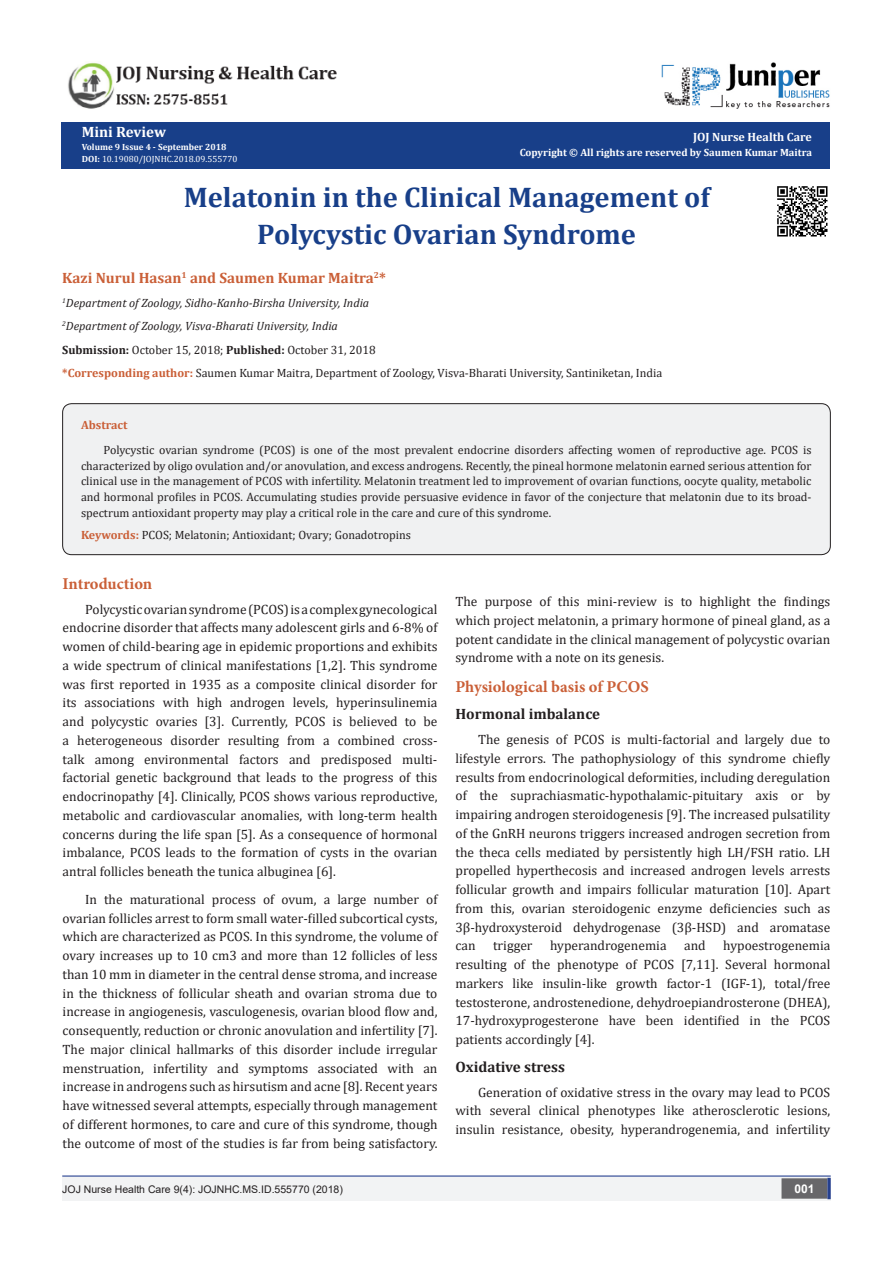
<style>
.page{position:relative;width:893px;height:1263px;background:#fff}
.page>*{position:absolute;margin:0;border:0;box-sizing:border-box;transform-origin:0 0}
.t1{font:700 28.5px "Cambria";color:#183f89}
.t2{font:700 16.5px "Minion Pro";color:#ca5f37}
.t3{font:700 15px "Cambria";color:#ca5f37}
.t4{font:700 15px "Cambria";color:#231f20}
.t5{font:700 15px "Cambria";color:#fff}
.t6{font:13.5px/18.8px "Cambria";color:#231f20;text-align:justify}
.t7{font:12px/15.8px "Cambria";color:#231f20;text-align:justify}
.t8{font:italic 12px "Cambria";color:#231f20}
.t9{font:700 12px "Cambria";color:#fff}
.t10{font:700 12px "Cambria";color:#ca5f37}
.t11{font:700 12px "Arial";color:#fff}
.t12{font:700 10.5px "Cambria";color:#fff}
.t13{font:10.5px "Arial";color:#231f20}
.t14{font:9px "Cambria";color:#fff}
.t15{font:700 9px "Cambria";color:#fff}
.s1{font-weight:700}
.s2{font-weight:700;color:#ca5f37}
</style>
<div class="page">
<hr style="left:62px;top:1175px;width:769px;height:1px;background:#253f8e">
<div style="left:62px;top:1177px;width:494px;height:24px;background:#f2f3f4"></div>
<div style="left:503px;top:1177px;width:328px;height:24px;background:#f2f3f4"></div>
<div style="left:782px;top:1179px;width:45px;height:19px;background:#68676a"></div>
<div style="left:781px;top:1178px;width:46px;height:21px;border:2px solid #68676a"></div>
<svg style="left:827px;top:1178px;width:4px;height:21px"></svg>
<img style="left:662px;top:62px;width:168px;height:47px">
<img style="left:68px;top:62px;width:269px;height:47px">
<div style="left:62px;top:122px;width:768px;height:47px;background:#183f89"></div>
<div style="left:63px;top:404px;width:767px;height:151px;background:#f0f1f2;border-radius:9px"></div>
<div style="left:62px;top:403px;width:769px;height:152px;border:1px solid #231f20;border-radius:9px"></div>
<img style="left:777px;top:186px;width:51px;height:51px">
<p class="t5" style="left:82px;top:122px;width:86px">Mini Review</p>
<p class="t15" style="left:82px;top:140px;width:146px">Volume 9 Issue 4 - September 2018</p>
<p class="t14" style="left:82px;top:154px;width:157px"><span class="s1">DOI:</span> 10.19080/JOJNHC.2018.09.555770</p>
<p class="t9" style="left:693px;top:128px;width:120px">JOJ Nurse Health Care</p>
<p class="t12" style="left:520px;top:145px;width:294px">Copyright © All rights are reserved by Saumen Kumar Maitra</p>
<p class="t1" style="left:184px;top:177px;width:527px">Melatonin in the Clinical Management of</p>
<p class="t1" style="left:257px;top:214px;width:380px">Polycystic Ovarian Syndrome</p>
<p class="t3" style="left:62px;top:268px;width:325px">Kazi Nurul Hasan<sup>1</sup> and Saumen Kumar Maitra<sup>2</sup>*</p>
<p class="t8" style="left:62px;top:294px;width:308px"><sup>1</sup>Department of Zoology, Sidho-Kanho-Birsha University, India</p>
<p class="t8" style="left:62px;top:318px;width:277px"><sup>2</sup>Department of Zoology, Visva-Bharati University, India</p>
<p class="t7" style="left:62px;top:341px;width:315px"><span class="s1">Submission:</span> October 15, 2018; <span class="s1">Published:</span> October 31, 2018</p>
<p class="t7" style="left:62px;top:365px;width:601px"><span class="s2">*Corresponding author:</span> Saumen Kumar Maitra, Department of Zoology, Visva-Bharati University, Santiniketan, India</p>
<p class="t10" style="left:81px;top:417px;width:48px">Abstract</p>
<p class="t7" style="left:81px;top:442px;width:732px;text-indent:22px">Polycystic ovarian syndrome (PCOS) is one of the most prevalent endocrine disorders affecting women of reproductive age. PCOS is characterized by oligo ovulation and/or anovulation, and excess androgens. Recently, the pineal hormone melatonin earned serious attention for clinical use in the management of PCOS with infertility. Melatonin treatment led to improvement of ovarian functions, oocyte quality, metabolic and hormonal profiles in PCOS. Accumulating studies provide persuasive evidence in favor of the conjecture that melatonin due to its broad&shy;spectrum antioxidant property may play a critical role in the care and cure of this syndrome.</p>
<p class="t7" style="left:81px;top:527px;width:332px"><span class="s2">Keywords:</span> PCOS; Melatonin; Antioxidant; Ovary; Gonadotropins</p>
<p class="t2" style="left:63px;top:572px;width:91px">Introduction</p>
<p class="t6" style="left:63px;top:600px;width:376px;text-indent:22px">Polycystic ovarian syndrome (PCOS) is a complex gynecological endocrine disorder that affects many adolescent girls and 6-8% of women of child-bearing age in epidemic proportions and exhibits a wide spectrum of clinical manifestations [1,2]. This syndrome was first reported in 1935 as a composite clinical disorder for its associations with high androgen levels, hyperinsulinemia and polycystic ovaries [3]. Currently, PCOS is believed to be a heterogeneous disorder resulting from a combined cross&shy;talk among environmental factors and predisposed multi&shy;factorial genetic background that leads to the progress of this endocrinopathy [4]. Clinically, PCOS shows various reproductive, metabolic and cardiovascular anomalies, with long-term health concerns during the life span [5]. As a consequence of hormonal imbalance, PCOS leads to the formation of cysts in the ovarian antral follicles beneath the tunica albuginea [6].</p>
<p class="t6" style="left:63px;top:890px;width:376px;text-indent:22px">In the maturational process of ovum, a large number of ovarian follicles arrest to form small water-filled subcortical cysts, which are characterized as PCOS. In this syndrome, the volume of ovary increases up to 10 cm3 and more than 12 follicles of less than 10 mm in diameter in the central dense stroma, and increase in the thickness of follicular sheath and ovarian stroma due to increase in angiogenesis, vasculogenesis, ovarian blood flow and, consequently, reduction or chronic anovulation and infertility [7].<br>The major clinical hallmarks of this disorder include irregular menstruation, infertility and symptoms associated with an increase in androgens such as hirsutism and acne [8]. Recent years have witnessed several attempts, especially through management of different hormones, to care and cure of this syndrome, though the outcome of most of the studies is far from being satisfactory.</p>
<p class="t6" style="left:455px;top:592px;width:376px">The purpose of this mini-review is to highlight the findings which project melatonin, a primary hormone of pineal gland, as a potent candidate in the clinical management of polycystic ovarian syndrome with a note on its genesis.</p>
<p class="t2" style="left:455px;top:675px;width:195px">Physiological basis of PCOS</p>
<p class="t4" style="left:455px;top:704px;width:146px">Hormonal imbalance</p>
<p class="t6" style="left:455px;top:730px;width:376px;text-indent:22px">The genesis of PCOS is multi-factorial and largely due to lifestyle errors. The pathophysiology of this syndrome chiefly results from endocrinological deformities, including deregulation of the suprachiasmatic-hypothalamic-pituitary axis or by impairing androgen steroidogenesis [9]. The increased pulsatility of the GnRH neurons triggers increased androgen secretion from the theca cells mediated by persistently high LH/FSH ratio. LH propelled hyperthecosis and increased androgen levels arrests follicular growth and impairs follicular maturation [10]. Apart from this, ovarian steroidogenic enzyme deficiencies such as 3β-hydroxysteroid dehydrogenase (3β-HSD) and aromatase can</p>
<p class="t6" style="left:455px;top:936px;width:376px;text-indent:268px">hypoestrogenemia resulting of the phenotype of PCOS [7,11]. Several hormonal markers like insulin-like growth factor-1 (IGF-1), total/free testosterone, androstenedione, dehydroepiandrosterone (DHEA), 17-hydroxyprogesterone have been identified in the PCOS patients accordingly [4].</p>
<p class="t4" style="left:455px;top:1056px;width:111px">Oxidative stress</p>
<p class="t6" style="left:455px;top:1083px;width:376px;text-indent:22px">Generation of oxidative stress in the ovary may lead to PCOS with several clinical phenotypes like atherosclerotic lesions, insulin resistance, obesity, hyperandrogenemia, and infertility</p>
<p class="t6" style="left:493px;top:936px;width:41px">trigger</p>
<p class="t6" style="left:550px;top:936px;width:118px">hyperandrogenemia</p>
<p class="t6" style="left:684px;top:936px;width:23px">and</p>
<p class="t13" style="left:62px;top:1182px;width:282px">JOJ Nurse Health Care 9(4): JOJNHC.MS.ID.555770 (2018)</p>
<p class="t11" style="left:794px;top:1180px;width:22px">001</p>
</div>
